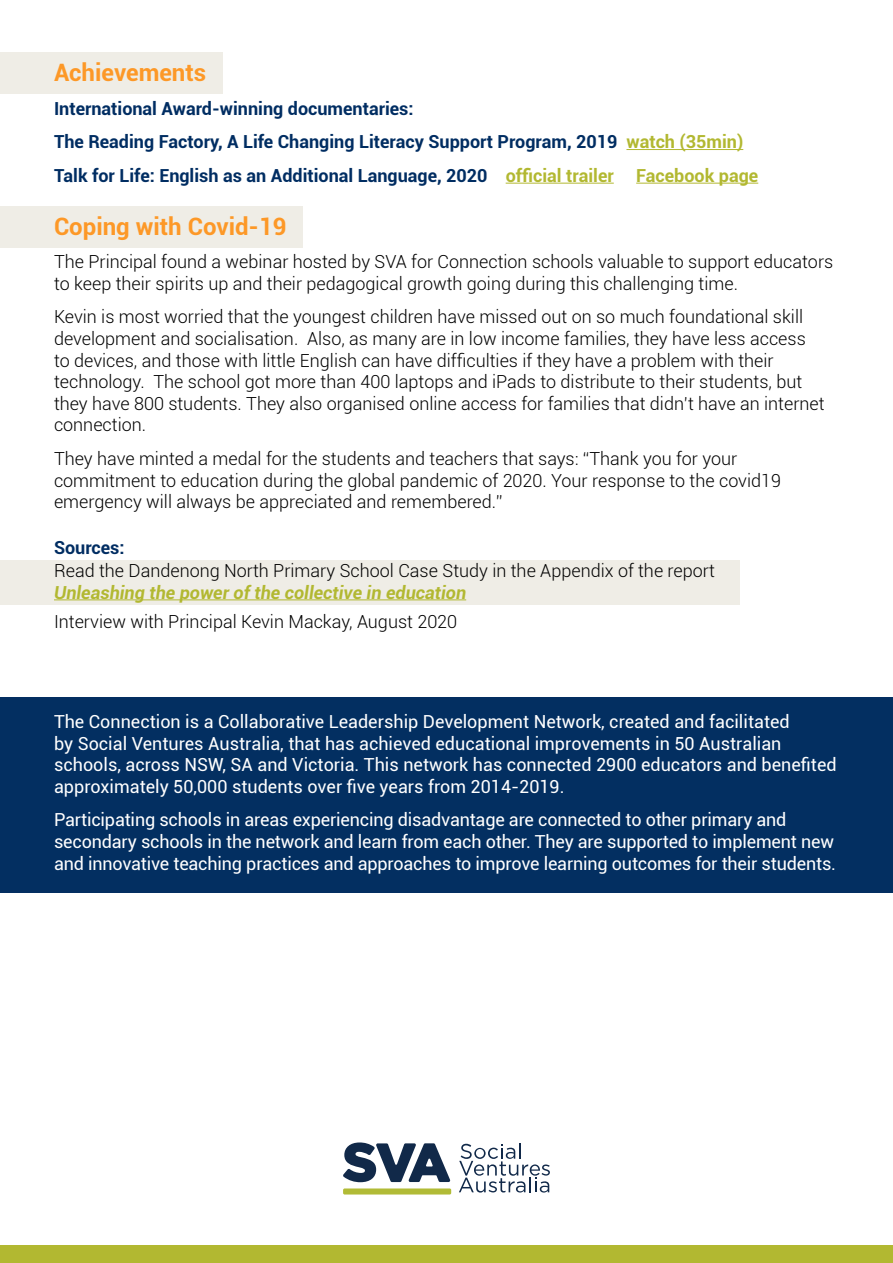
<style>
.page{position:relative;width:893px;height:1263px;background:#fff}
.page>*{position:absolute;margin:0;border:0;box-sizing:border-box;transform-origin:0 0}
.t1{font:700 24px "Roboto";color:#fd9827}
.t2{font:300 18px/21.6px "Roboto";color:#000}
.t3{font:18px/21.6px "Roboto";letter-spacing:-.005em;color:#fff}
.t4{font:700 18px/33.6px "Roboto";color:#002d62}
.t5{font:italic 700 18px "Roboto";color:#b2b831}
.s1{color:#b2b831}
</style>
<div class="page">
<div style="left:0;top:1245px;width:893px;height:18px;background:#b2b831"></div>
<div style="left:0;top:52px;width:223px;height:42px;background:#efede6"></div>
<div style="left:0;top:206px;width:302px;height:42px;background:#efede6"></div>
<div style="left:0;top:560px;width:739px;height:45px;background:#efede6"></div>
<div style="left:0;top:697px;width:893px;height:196px;background:#032f61"></div>
<svg style="left:459px;top:1143px;width:91px;height:49px"></svg>
<svg style="left:343px;top:1188px;width:108px;height:6px"></svg>
<svg style="left:343px;top:1142px;width:107px;height:40px"></svg>
<hr style="left:626px;top:149px;width:117px;height:1px;background:#b2b831">
<hr style="left:506px;top:183px;width:108px;height:1px;background:#b2b831">
<hr style="left:636px;top:183px;width:122px;height:1px;background:#b2b831">
<hr style="left:54px;top:599px;width:412px;height:1px;background:#b2b831">
<h1 class="t1" style="left:54px;top:56px;width:154px">Achievements</h1>
<p class="t4" style="left:54px;top:91px;width:706px">International Award-winning documentaries:<br>The Reading Factory, A Life Changing Literacy Support Program, 2019 <span class="s1">watch (35min)<br></span>Talk for Life: English as an Additional Language, 2020 <span class="s1">official trailer Facebook page</span></p>
<h1 class="t1" style="left:54px;top:209px;width:234px">Coping with Covid-19</h1>
<p class="t2" style="left:54px;top:250px;width:781px">The Principal found a webinar hosted by SVA for Connection schools valuable to support educators to keep their spirits up and their pedagogical growth going during this challenging time.</p>
<p class="t2" style="left:54px;top:306px;width:772px">Kevin is most worried that the youngest children have missed out on so much foundational skill development and socialisation. Also, as many are in low income families, they have less access to devices, and those with little English can have difficulties if they have a problem with their technology. The school got more than 400 laptops and iPads to distribute to their students, but they have 800 students. They also organised online access for families that didn’t have an internet connection.</p>
<p class="t2" style="left:54px;top:447px;width:729px">They have minted a medal for the students and teachers that says: “Thank you for your commitment to education during the global pandemic of 2020. Your response to the covid19 emergency will always be appreciated and remembered.”</p>
<p class="t4" style="left:54px;top:530px;width:72px">Sources:</p>
<p class="t2" style="left:54px;top:559px;width:662px">Read the Dandenong North Primary School Case Study in the Appendix of the report</p>
<p class="t5" style="left:54px;top:579px;width:414px">Unleashing the power of the collective in education</p>
<p class="t2" style="left:54px;top:610px;width:405px">Interview with Principal Kevin Mackay, August 2020</p>
<p class="t3" style="left:54px;top:710px;width:784px">The Connection is a Collaborative Leadership Development Network, created and facilitated<br>by Social Ventures Australia, that has achieved educational improvements in 50 Australian schools, across NSW, SA and Victoria. This network has connected 2900 educators and benefited approximately 50,000 students over five years from 2014-2019.</p>
<p class="t3" style="left:54px;top:808px;width:783px">Participating schools in areas experiencing disadvantage are connected to other primary and secondary schools in the network and learn from each other. They are supported to implement new and innovative teaching practices and approaches to improve learning outcomes for their students.</p>
</div>
